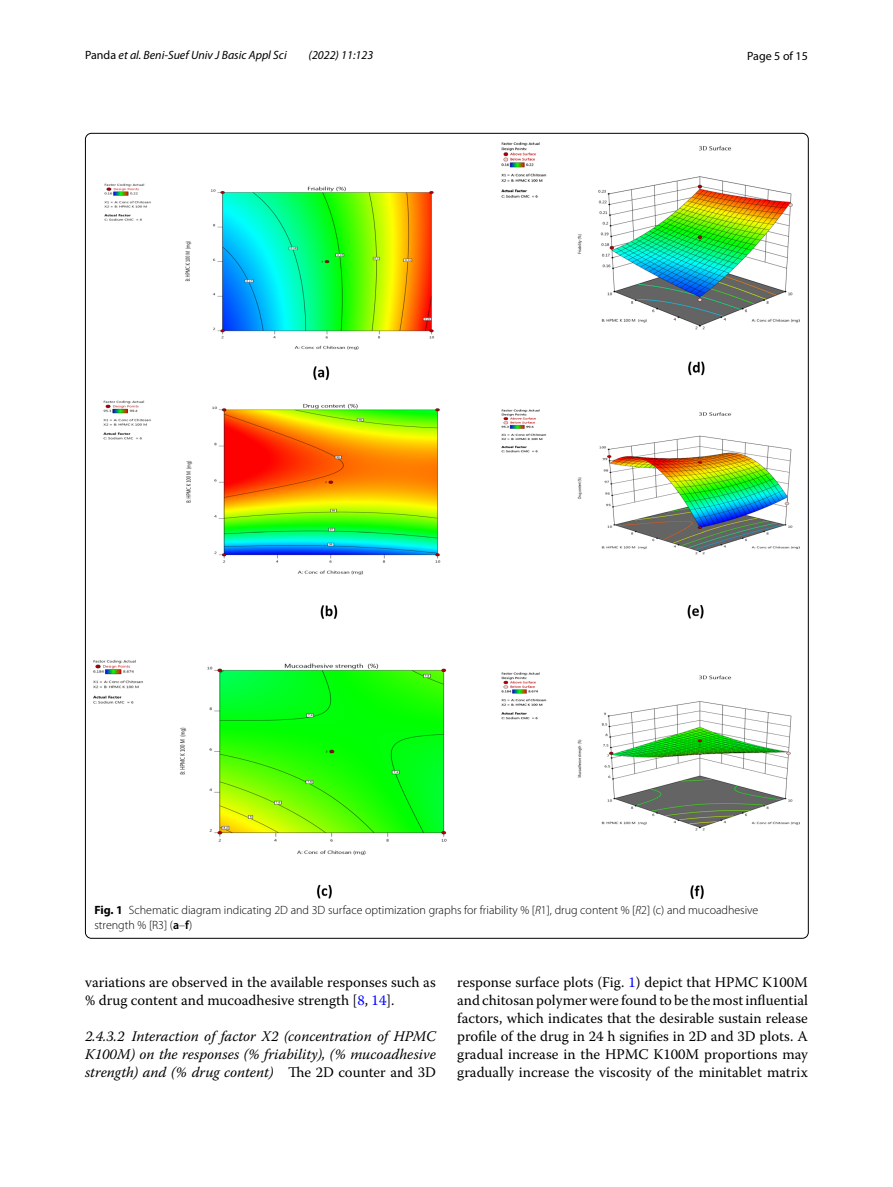
<style>
.page{position:relative;width:893px;height:1187px;background:#fff}
.page>*{position:absolute;margin:0;border:0;box-sizing:border-box;transform-origin:0 0}
.t1{font:14.7px/18px "Warnock Pro";color:#000}
.t2{font:italic 14.7px/18px "Warnock Pro";color:#000;text-align:justify}
.t3{font:300 12px/15px "Myriad Pro";color:#000}
.t4{font:italic 12px "Myriad Pro";color:#000}
.t5{font:12px "Myriad Pro";color:#000}
.s1{font-style:normal}
.s2{font-weight:700}
.s3{font-style:italic}
.s4{font-weight:600}
.s5{color:#00f}
</style>
<div class="page">
<img style="left:94px;top:142px;width:706px;height:756px">
<p class="t4" style="left:85px;top:48px;width:203px"><span class="s1">Panda</span> et al. Beni-Suef Univ J Basic Appl Sci</p>
<p class="t4" style="left:309px;top:48px;width:66px">(2022) 11:123</p>
<p class="t5" style="left:747px;top:48px;width:62px">Page 5 of 15</p>
<p class="t3" style="left:94px;top:902px;width:665px"><span class="s2">Fig. 1</span> Schematic diagram indicating 2D and 3D surface optimization graphs for friability % [<span class="s3">R</span>1], drug content % [<span class="s3">R</span>2] (c) and mucoadhesive strength % [R3] (<span class="s4">a</span>–<span class="s4">f</span>)</p>
<p class="t1" style="left:85px;top:972px;width:352px">variations are observed in the available responses such as % drug content and mucoadhesive strength [<span class="s5">8</span>, <span class="s5">14</span>].</p>
<p class="t2" style="left:85px;top:1026px;width:352px">2.4.3.2 Interaction of factor X2 (concentration of HPMC K100M) on the responses (% friability), (% mucoadhesive strength) and (% drug content) <span class="s1">The 2D counter and 3D</span></p>
<p class="t1" style="left:457px;top:972px;width:352px;text-align:justify">response surface plots (Fig. <span class="s5">1</span>) depict that HPMC K100M and chitosan polymer were found to be the most influential factors, which indicates that the desirable sustain release profile of the drug in 24 h signifies in 2D and 3D plots. A gradual increase in the HPMC K100M proportions may gradually increase the viscosity of the minitablet matrix</p>
</div>
